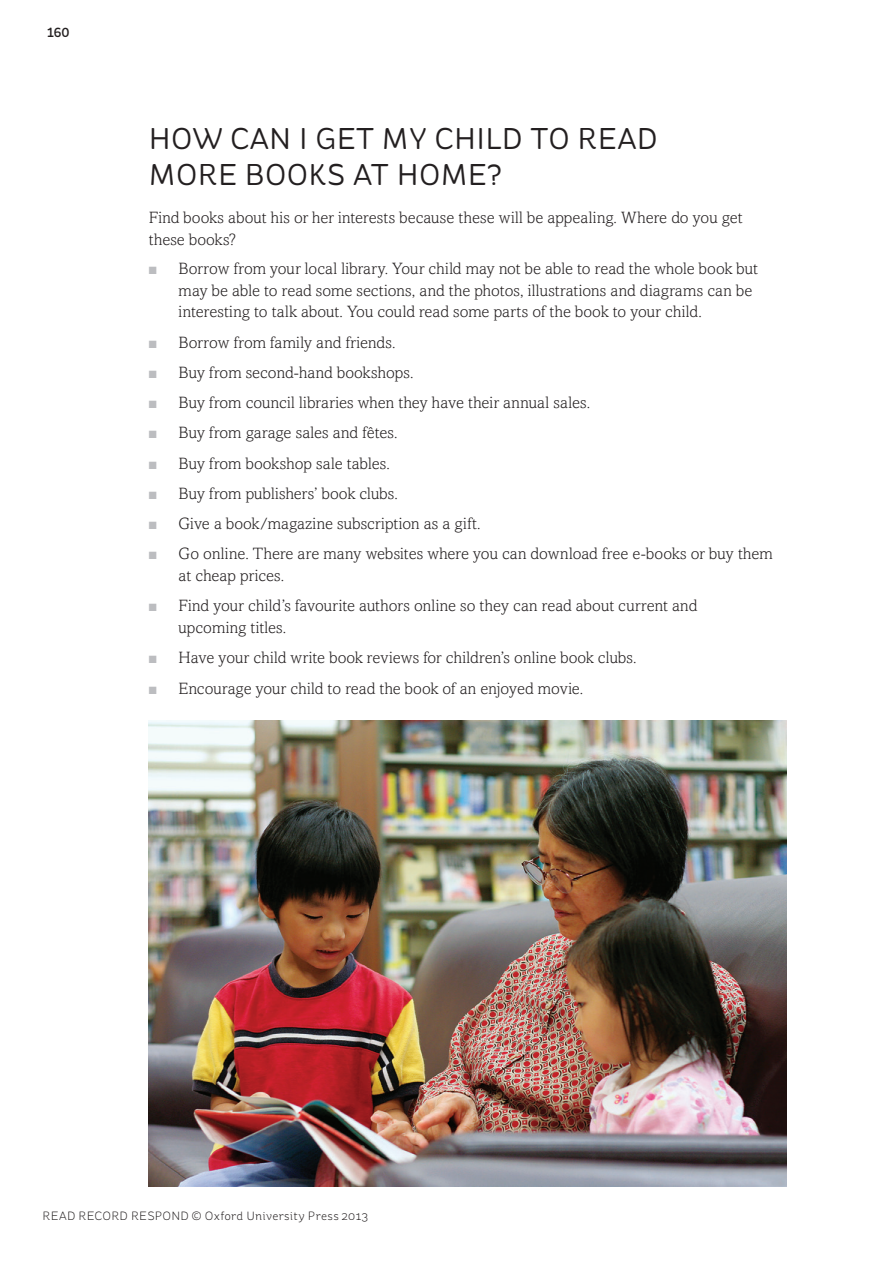
<style>
.page{position:relative;width:893px;height:1263px;background:#fff}
.page>*{position:absolute;margin:0;border:0;box-sizing:border-box;transform-origin:0 0}
.t1{font:30px/36px "St Ryde";letter-spacing:.01em;color:#231f20}
.t2{font:300 16.5px/21.8px "Amasis MT Std";letter-spacing:.005em;color:#231f20}
.t3{font:500 13.5px "St Ryde";color:#231f20}
.t4{font:300 12px "St Ryde";letter-spacing:.02em;color:#231f20}
.s1{color:#bcbdc0}
</style>
<div class="page">
<img style="left:149px;top:721px;width:638px;height:465px">
<p class="t3" style="left:47px;top:24px;width:24px">160</p>
<h1 class="t1" style="left:149px;top:120px;width:510px">H OW CAN I GET MY CHILD TO READ<br>MORE BOOKS AT HOME?</h1>
<p class="t2" style="left:149px;top:207px;width:595px">Find books about his or her interests because these will be appealing. Where do you get these books?</p>
<p class="t2" style="left:179px;top:257px;width:581px;text-indent:-30px"><span class="s1">■</span> Borrow from your local library. Your child may not be able to read the whole book but may be able to read some sections, and the photos, illustrations and diagrams can be interesting to talk about. You could read some parts of the book to your child.</p>
<p class="t2" style="left:149px;top:331px;width:248px"><span class="s1">■</span> Borrow from family and friends.</p>
<p class="t2" style="left:149px;top:361px;width:266px"><span class="s1">■</span> Buy from second-hand bookshops.</p>
<p class="t2" style="left:149px;top:392px;width:443px"><span class="s1">■</span> Buy from council libraries when they have their annual sales.</p>
<p class="t2" style="left:149px;top:422px;width:250px"><span class="s1">■</span> Buy from garage sales and fêtes.</p>
<p class="t2" style="left:149px;top:452px;width:242px"><span class="s1">■</span> Buy from bookshop sale tables.</p>
<p class="t2" style="left:149px;top:482px;width:251px"><span class="s1">■</span> Buy from publishers’ book clubs.</p>
<p class="t2" style="left:149px;top:513px;width:333px"><span class="s1">■</span> Give a book/magazine subscription as a gift.</p>
<p class="t2" style="left:179px;top:543px;width:596px;text-indent:-30px"><span class="s1">■</span> Go online. There are many websites where you can download free e-books or buy them at cheap prices.</p>
<p class="t2" style="left:179px;top:595px;width:520px;text-indent:-30px"><span class="s1">■</span> Find your child’s favourite authors online so they can read about current and upcoming titles.</p>
<p class="t2" style="left:149px;top:647px;width:489px"><span class="s1">■</span> Have your child write book reviews for children’s online book clubs.</p>
<p class="t2" style="left:149px;top:677px;width:436px"><span class="s1">■</span> Encourage your child to read the book of an enjoyed movie.</p>
<p class="t4" style="left:43px;top:1209px;width:327px">READ RECORD RESPOND © Oxford University Press 2013</p>
</div>
